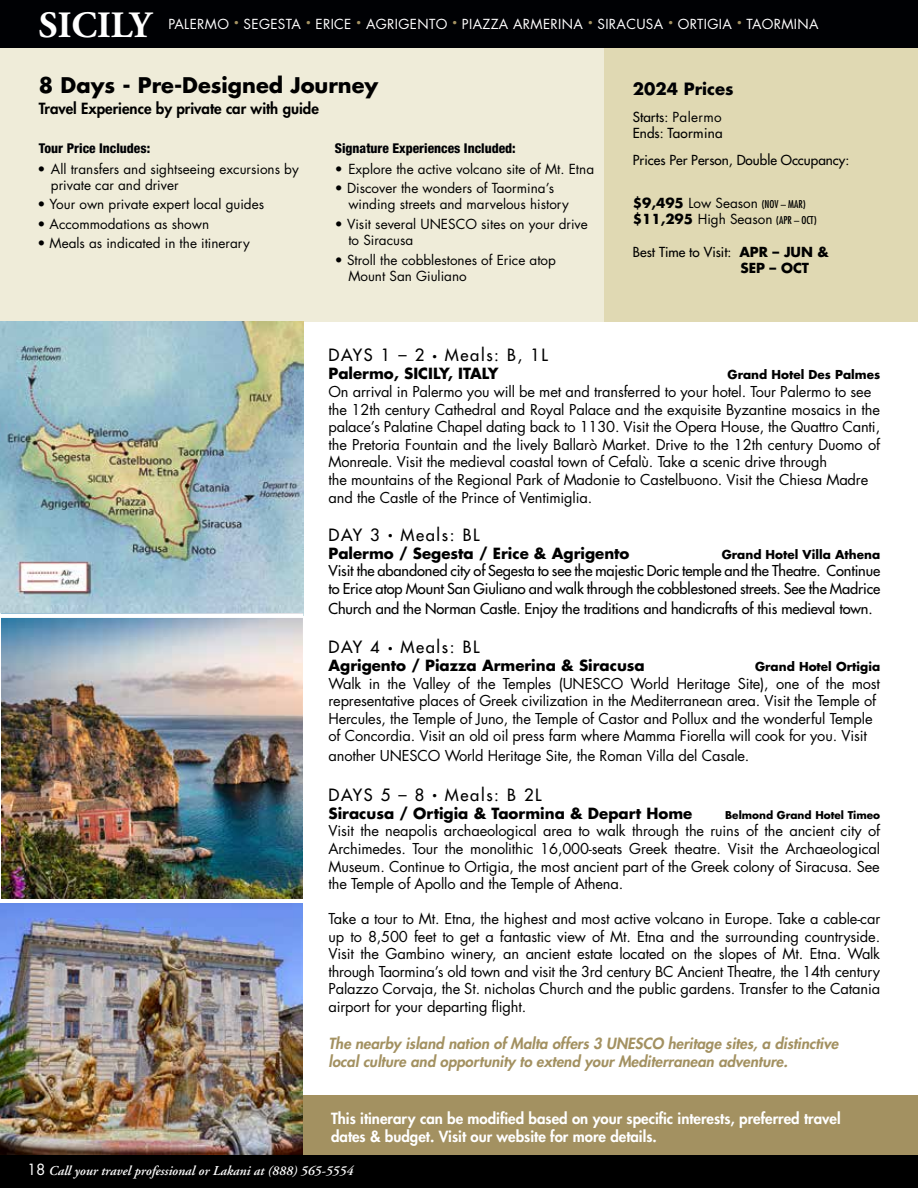
<style>
.page{position:relative;width:918px;height:1188px;background:#fff}
.page>*{position:absolute;margin:0;border:0;box-sizing:border-box;transform-origin:0 0}
.t1{font:700 37.05px "Adobe Garamond";color:#fff}
.t2{font:700 21px "Futura Std";color:#000}
.t3{font:500 16.5px "Futura Std";letter-spacing:.1em;color:#000}
.t4{font:700 16.5px "Futura Std";color:#000104}
.t5{font:italic 800 15px/18px "Futura Std";color:#a39161}
.t6{font:700 15px "Futura Std";color:#000}
.t7{font:800 15px/18px "Futura Std";color:#fff}
.t8{font:800 15px "Futura Std";color:#000}
.t9{font:14.7px/17.5px "Futura Std";letter-spacing:-.01em;color:#000}
.t10{font:500 14.7px/17.5px "Futura Std";letter-spacing:-.01em;color:#000}
.t11{font:13.5px/16.2px "Futura Std";color:#000}
.t12{font:500 13.5px/16.2px "Futura Std";color:#000}
.t13{font:13.5px "Futura Std";letter-spacing:.025em;color:#fff}
.t14{font:italic 600 13.5px "Adobe Garamond";color:#fff}
.t15{font:800 condensed 13.5px "Helvetica Neue LT Std";color:#000104}
.t16{font:700 12px "Futura Std";color:#000}
.t17{font:700 10.5px "Futura Std";color:#000}
.s1{font-weight:400}
.s2{font-weight:700}
.s3{font-stretch:condensed;font-size:10.5px}
.s4{font-size:9px}
.s5{font-family:"Futura Std";font-weight:400;font-style:normal;font-size:15px}
</style>
<div class="page">
<div style="left:294px;top:1095px;width:624px;height:61px;background:#a39161"></div>
<div style="left:0;top:47px;width:696px;height:275px;background:#efecd9"></div>
<div style="left:605px;top:47px;width:313px;height:275px;background:#e0d9b3"></div>
<div style="left:0;top:0;width:918px;height:47px;background:#000104"></div>
<img style="left:0;top:322px;width:303px;height:291px">
<img style="left:1px;top:618px;width:301px;height:281px">
<img style="left:0;top:903px;width:302px;height:253px">
<div style="left:0;top:1156px;width:918px;height:32px;background:#000"></div>
<h1 class="t1" style="left:39px;top:5px;width:114px">SICILY</h1>
<p class="t13" style="left:168px;top:15px;width:652px">PALERMO <sup>•</sup> SEGESTA <sup>•</sup> ERICE <sup>•</sup> AGRIGENTO <sup>•</sup> PIAZZA ARMERINA <sup>•</sup> SIRACUSA <sup>•</sup> ORTIGIA <sup>•</sup> TAORMINA</p>
<h2 class="t2" style="left:39px;top:71px;width:341px">8 Days - Pre-Designed Journey</h2>
<p class="t8" style="left:39px;top:99px;width:282px">Travel Experience by private car with guide</p>
<p class="t15" style="left:39px;top:139px;width:113px">Tour Price Includes:</p>
<p class="t15" style="left:335px;top:139px;width:182px">Signature Experiences Included:</p>
<p class="t11" style="left:51px;top:161px;width:249px;text-indent:-14px">• All transfers and sightseeing excursions by private car and driver</p>
<p class="t11" style="left:37px;top:196px;width:228px">• Your own private expert local guides</p>
<p class="t11" style="left:37px;top:216px;width:173px">• Accommodations as shown</p>
<p class="t11" style="left:37px;top:235px;width:214px">• Meals as indicated in the itinerary</p>
<p class="t11" style="left:335px;top:161px;width:261px">• Explore the active volcano site of Mt. Etna</p>
<p class="t11" style="left:348px;top:180px;width:222px;text-indent:-14px">• Discover the wonders of Taormina’s winding streets and marvelous history</p>
<p class="t11" style="left:348px;top:216px;width:241px;text-indent:-14px">• Visit several UNESCO sites on your drive to Siracusa</p>
<p class="t11" style="left:348px;top:252px;width:209px;text-indent:-14px">• Stroll the cobblestones of Erice atop<br>Mount San Giuliano</p>
<p class="t4" style="left:633px;top:77px;width:102px">2024 Prices</p>
<p class="t12" style="left:633px;top:109px;width:91px">Starts: <span class="s1">Palermo<br></span>Ends: Taormina</p>
<p class="t12" style="left:633px;top:152px;width:218px">Prices Per Person, Double Occupancy:</p>
<p class="t11" style="left:633px;top:195px;width:185px"><span class="s2">$9,495</span> Low Season <span class="s3">(NOV – MAR) </span><span class="s2">$11,295</span> High Season <span class="s3">(APR – OCT)</span></p>
<p class="t12" style="left:740px;top:244px;width:90px;text-indent:-107px">Best Time to Visit: <span class="s2">APR – JUN &amp;<br>SEP – OCT</span></p>
<p class="t3" style="left:328px;top:345px;width:221px">DAYS 1 – 2 <span class="s4">•</span> Meals: B, 1L</p>
<p class="t6" style="left:328px;top:364px;width:172px">Palermo, SICILY, ITALY</p>
<p class="t16" style="left:728px;top:367px;width:154px">Grand Hotel Des Palmes</p>
<p class="t9" style="left:328px;top:383px;width:553px">On arrival in Palermo you will be met and transferred to your hotel. Tour Palermo to see the 12th century Cathedral and Royal Palace and the exquisite Byzantine mosaics in the palace’s Palatine Chapel dating back to 1130. Visit the Opera House, the Quattro Canti, the Pretoria Fountain and the lively Ballarò Market. Drive to the 12th century Duomo of Monreale. Visit the medieval coastal town of Cefalù. Take a scenic drive through<br>the mountains of the Regional Park of Madonie to Castelbuono. Visit the Chiesa Madre and the Castle of the Prince of Ventimiglia.</p>
<p class="t3" style="left:328px;top:524px;width:153px">DAY 3 <span class="s4">•</span> Meals: BL</p>
<p class="t6" style="left:328px;top:543px;width:303px">Palermo / Segesta / Erice &amp; Agrigento</p>
<p class="t16" style="left:722px;top:546px;width:160px">Grand Hotel Villa Athena</p>
<p class="t10" style="left:328px;top:562px;width:553px">Visit the abandoned city of Segesta to see the majestic Doric temple and the Theatre. Continue to Erice atop Mount San Giuliano and walk through the cobblestoned streets. See the Madrice</p>
<p class="t10" style="left:328px;top:600px;width:546px">Church and the Norman Castle. Enjoy the traditions and handicrafts of this medieval town.</p>
<p class="t3" style="left:328px;top:637px;width:153px">DAY 4 <span class="s4">•</span> Meals: BL</p>
<p class="t6" style="left:328px;top:656px;width:318px">Agrigento / Piazza Armerina &amp; Siracusa</p>
<p class="t16" style="left:755px;top:659px;width:127px">Grand Hotel Ortigia</p>
<p class="t9" style="left:328px;top:675px;width:553px">Walk in the Valley of the Temples (UNESCO World Heritage Site), one of the most representative places of Greek civilization in the Mediterranean area. Visit the Temple of Hercules, the Temple of Juno, the Temple of Castor and Pollux and the wonderful Temple of Concordia. Visit an old oil press farm where Mamma Fiorella will cook for you. Visit</p>
<p class="t9" style="left:328px;top:747px;width:422px">another UNESCO World Heritage Site, the Roman Villa del Casale.</p>
<p class="t3" style="left:328px;top:784px;width:215px">DAYS 5 – 8 <span class="s4">•</span> Meals: B 2L</p>
<p class="t6" style="left:328px;top:803px;width:365px">Siracusa / Ortigia &amp; Taormina &amp; Depart Home</p>
<p class="t17" style="left:725px;top:808px;width:157px">Belmond Grand Hotel Timeo</p>
<p class="t9" style="left:328px;top:822px;width:553px;text-align:justify">Visit the neapolis archaeological area to walk through the ruins of the ancient city of Archimedes. Tour the monolithic 16,000-seats Greek theatre. Visit the Archaeological Museum. Continue to Ortigia, the most ancient part of the Greek colony of Siracusa. See the Temple of Apollo and the Temple of Athena.</p>
<p class="t9" style="left:328px;top:910px;width:553px;text-align:justify">Take a tour to Mt. Etna, the highest and most active volcano in Europe. Take a cable-car up to 8,500 feet to get a fantastic view of Mt. Etna and the surrounding countryside.<br>Visit the Gambino winery, an ancient estate located on the slopes of Mt. Etna. Walk through Taormina’s old town and visit the 3rd century BC Ancient Theatre, the 14th century Palazzo Corvaja, the St. nicholas Church and the public gardens. Transfer to the Catania airport for your departing flight.</p>
<p class="t5" style="left:328px;top:1034px;width:511px">The nearby island nation of Malta offers 3 UNESCO heritage sites, a distinctive local culture and opportunity to extend your Mediterranean adventure.</p>
<p class="t7" style="left:331px;top:1109px;width:511px">This itinerary can be modified based on your specific interests, preferred travel dates &amp; budget. Visit our website for more details.</p>
<p class="t14" style="left:27px;top:1164px;width:328px"><span class="s5">18</span> Call your travel professional or Lakani at (888) 565-5554</p>
</div>
